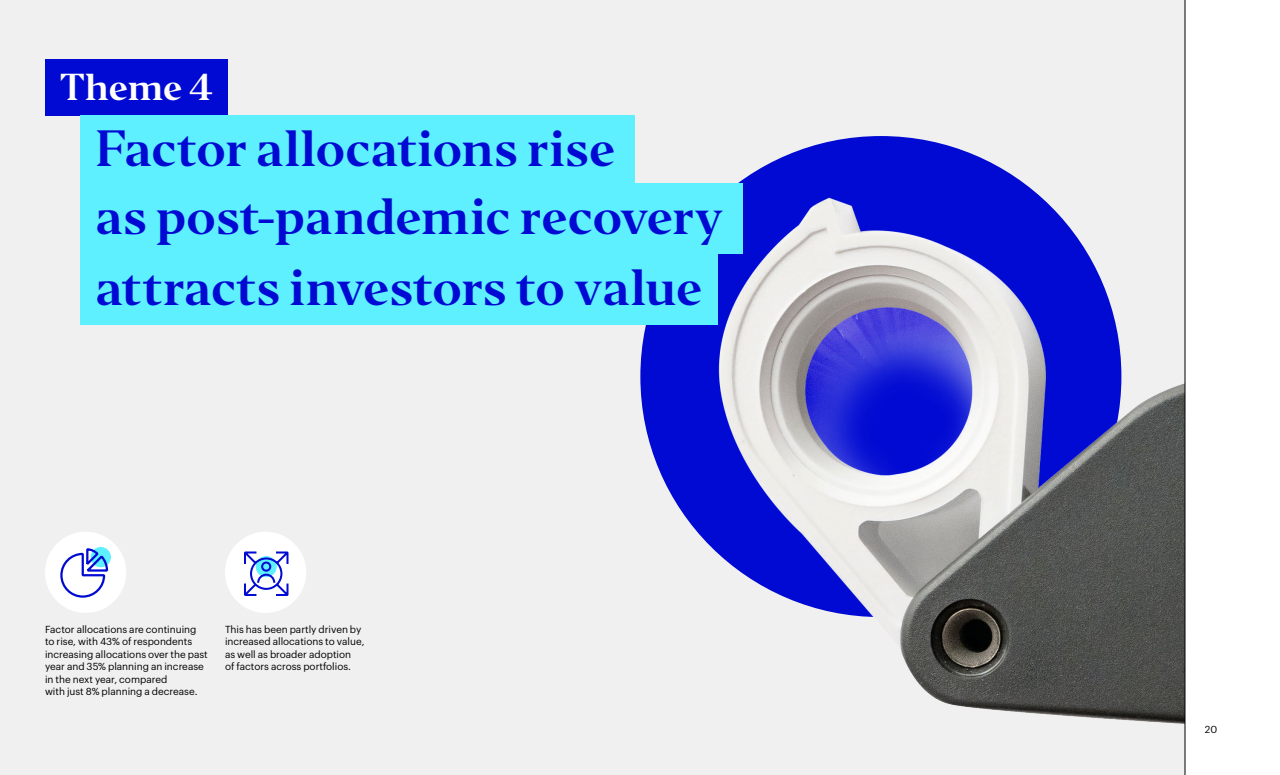
<style>
.page{position:relative;width:1280px;height:775px;background:#f0f0f0}
.page>*{position:absolute;margin:0;border:0;box-sizing:border-box;transform-origin:0 0}
.t1{font:47.5px/69.4px "Invesco Editor";letter-spacing:-.015em;color:#000ad2}
.t2{font:35px "Invesco Editor";letter-spacing:-.015em;color:#fff}
.t3{font:10px/12.5px "Graphik";color:#000}
</style>
<div class="page">
<img style="left:635px;top:144px;width:550px;height:631px">
<div style="left:45px;top:59px;width:183px;height:56px;background:#000ad2"></div>
<div style="left:80px;top:115px;width:555px;height:71px;background:#5ff0ff"></div>
<div style="left:80px;top:184px;width:662px;height:70px;background:#5ff0ff"></div>
<div style="left:80px;top:254px;width:638px;height:71px;background:#5ff0ff"></div>
<div style="left:45px;top:532px;width:81px;height:81px;background:#fff;border-radius:50%"></div>
<div style="left:225px;top:532px;width:81px;height:81px;background:#fff;border-radius:50%"></div>
<svg style="left:91px;top:547px;width:20px;height:20px"></svg>
<svg style="left:60px;top:547px;width:49px;height:51px"></svg>
<svg style="left:244px;top:551px;width:45px;height:45px"></svg>
<div style="left:1185px;top:0;width:95px;height:775px;background:#fff"></div>
<hr style="left:1185px;top:0;width:1px;height:775px;background:#000">
<h2 class="t2" style="left:60px;top:65px;width:154px">Theme 4</h2>
<h1 class="t1" style="left:95px;top:114px;width:630px">Factor allocations rise<br>as post-pandemic recovery attracts investors to value</h1>
<p class="t3" style="left:45px;top:622px;width:164px">Factor allocations are continuing to rise, with 43% of respondents increasing allocations over the past year and 35% planning an increase in the next year, compared<br>with just 8% planning a decrease.</p>
<p class="t3" style="left:225px;top:622px;width:141px">This has been partly driven by increased allocations to value, as well as broader adoption<br>of factors across portfolios.</p>
<p class="t3" style="left:1205px;top:722px;width:14px">20</p>
</div>
